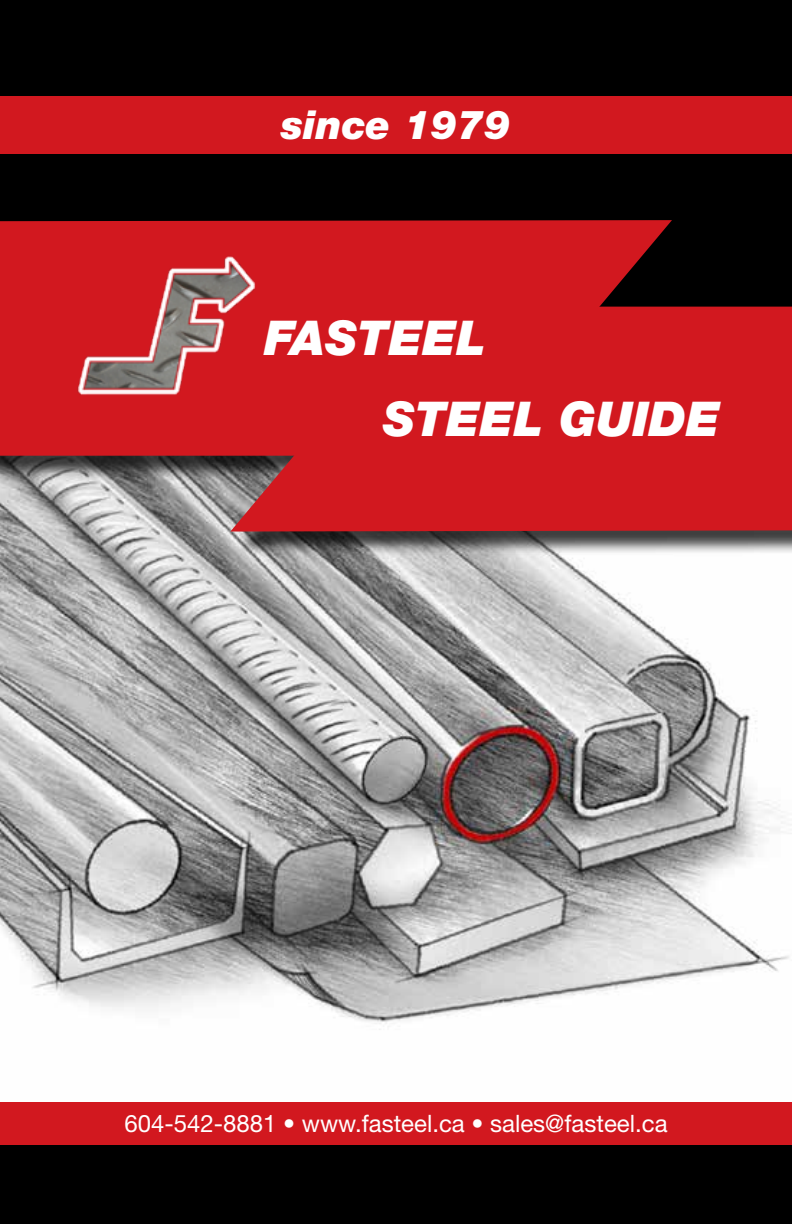
<style>
.page{position:relative;width:792px;height:1224px;background:#fff}
.page>*{position:absolute;margin:0;border:0;box-sizing:border-box;transform-origin:0 0}
.t1{font:italic 900 48px "Helvetica Neue LT Std";color:#fff}
.t2{font:italic 900 40px "Helvetica Neue LT Std";color:#fff}
.t3{font:24px "Helvetica Neue LT Std";color:#fff}
</style>
<div class="page">
<div style="left:0;top:1123px;width:792px;height:101px;background:#000"></div>
<img style="left:0;top:481px;width:792px;height:549px">
<div style="left:0;top:0;width:792px;height:336px;background:#000"></div>
<div style="left:0;top:223px;width:695px;height:258px;background:#000;opacity:.75"></div>
<div style="left:0;top:220px;width:672px;height:236px;background:#d2181f"></div>
<div style="left:236px;top:310px;width:556px;height:247px;background:#000;opacity:.75"></div>
<div style="left:230px;top:307px;width:562px;height:225px;background:#d2181f"></div>
<img style="left:72px;top:251px;width:189px;height:148px">
<div style="left:0;top:1102px;width:792px;height:42px;background:#d2181f"></div>
<div style="left:0;top:96px;width:792px;height:58px;background:#d2181f"></div>
<h2 class="t2" style="left:281px;top:100px;width:231px">since 1979</h2>
<h1 class="t1" style="left:264px;top:308px;width:223px">FASTEEL</h1>
<h1 class="t1" style="left:383px;top:390px;width:338px">STEEL GUIDE</h1>
<p class="t3" style="left:124px;top:1109px;width:545px">604-542-8881 • www.fasteel.ca • sales@fasteel.ca</p>
</div>
